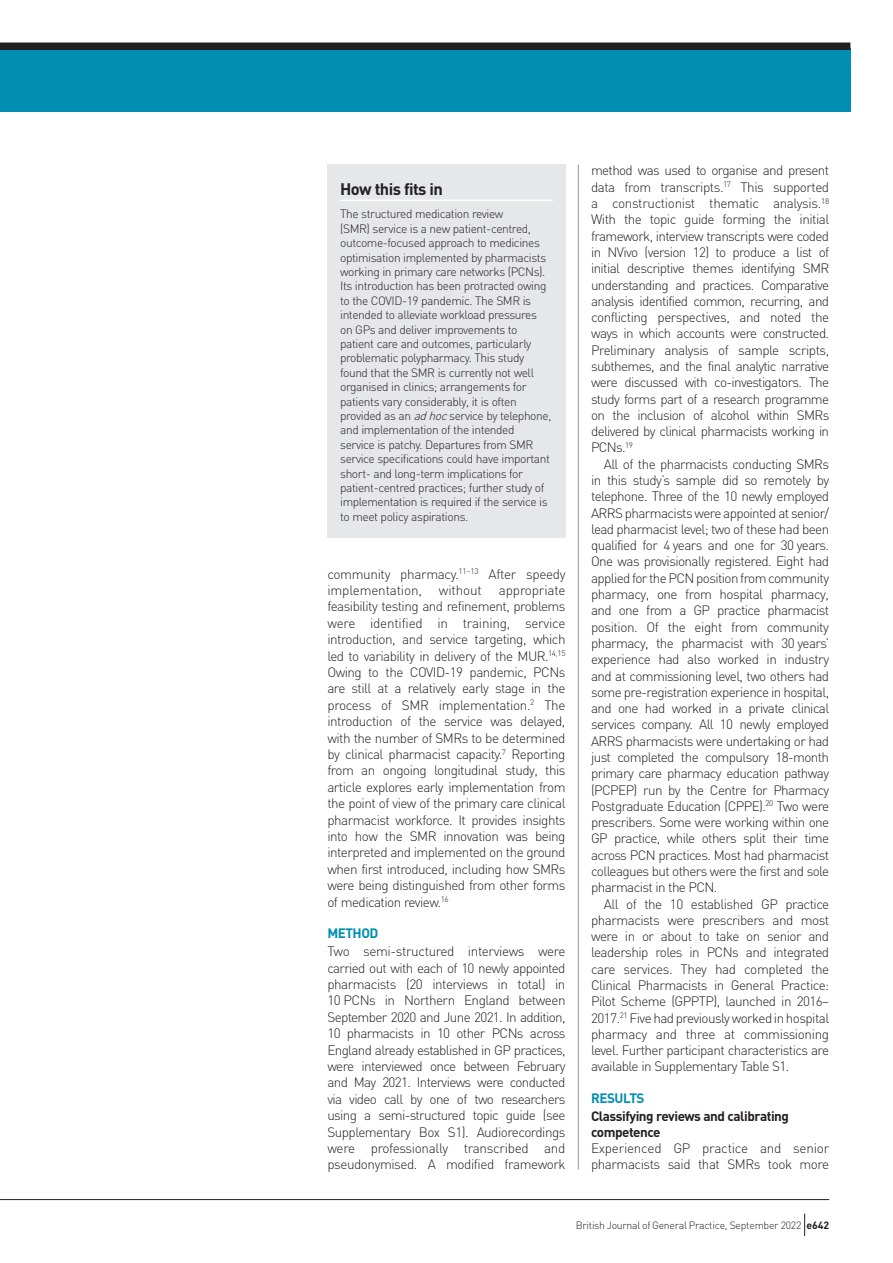
<style>
.page{position:relative;width:893px;height:1263px;background:#fff}
.page>*{position:absolute;margin:0;border:0;box-sizing:border-box;transform-origin:0 0}
.t1{font:700 16.5px "DIN";letter-spacing:-.035em;color:#231f20}
.t2{font:300 13.5px/16.4px "DIN";letter-spacing:-.04em;color:#231f20;text-align:justify}
.t3{font:700 13.5px/16.4px "DIN";letter-spacing:-.035em;color:#231f20}
.t4{font:700 13.5px "DIN";letter-spacing:-.04em;color:#008fb3}
.t5{font:300 13.5px "DIN";letter-spacing:-.01em;color:#231f20}
.t6{font:300 12px/14.4px "DIN";letter-spacing:-.035em;color:#231f20}
.t7{font:300 10.5px "DIN";letter-spacing:-.025em;color:#231f20}
.s1{font-style:italic}
.s2{font-weight:700}
</style>
<div class="page">
<div style="left:0;top:48px;width:850px;height:63px;background:#008fb3"></div>
<div style="left:0;top:43px;width:850px;height:7px;background:#231f20"></div>
<hr style="left:578px;top:165px;width:1px;height:1004px;background:#939598">
<div style="left:327px;top:165px;width:239px;height:373px;background:#e6e7e9"></div>
<hr style="left:340px;top:200px;width:213px;height:1px;background:#fff">
<hr style="left:0;top:1199px;width:829px;height:1px;background:#231f20">
<svg style="left:804px;top:1213px;width:1px;height:23px"></svg>
<p class="t1" style="left:340px;top:179px;width:104px">How this fits in</p>
<p class="t6" style="left:340px;top:207px;width:213px">The structured medication review<br>(SMR) service is a new patient-centred, outcome-focused approach to medicines optimisation implemented by pharmacists working in primary care networks (PCNs).<br>Its introduction has been protracted owing to the COVID-19 pandemic. The SMR is intended to alleviate workload pressures on GPs and deliver improvements to patient care and outcomes, particularly problematic polypharmacy. This study found that the SMR is currently not well organised in clinics; arrangements for patients vary considerably, it is often provided as an <span class="s1">adhoc</span>service by telephone, and implementation of the intended service is patchy. Departures from SMR service specifications could have important short- and long-term implications for patient-centred practices; further study of implementation is required if the service is to meet policy aspirations.</p>
<p class="t2" style="left:327px;top:565px;width:240px">community pharmacy.<sup>11–13</sup> After speedy implementation,</p>
<p class="t2" style="left:327px;top:582px;width:240px;text-indent:171px">appropriate feasibility testing and refinement, problems were identified in training, service introduction, and service targeting, which led to variability in delivery of the MUR.<sup>14,15<br></sup>Owing to the COVID-19 pandemic, PCNs are still at a relatively early stage in the process of SMR implementation.<sup>2</sup> The introduction of the service was delayed, with the number of SMRs to be determined by clinical pharmacist capacity.<sup>7</sup> Reporting from an ongoing longitudinal study, this article explores early implementation from the point of view of the primary care clinical pharmacist workforce. It provides insights into how the SMR innovation was being interpreted and implemented on the ground when first introduced, including how SMRs were being distinguished from other forms of medication review.<sup>16</sup></p>
<p class="t4" style="left:327px;top:925px;width:52px">METHOD</p>
<p class="t2" style="left:327px;top:943px;width:240px">Two semi-structured interviews were carried out with each of 10 newly appointed pharmacists (20 interviews in total) in 10 PCNs in Northern England between September 2020 and June 2021. In addition, 10 pharmacists in 10 other PCNs across England already established in GP practices, were interviewed once between February and May 2021. Interviews were conducted via video call by one of two researchers using a semi-structured topic guide (see Supplementary Box S1). Audiorecordings were professionally transcribed and pseudonymised. A modified framework</p>
<p class="t5" style="left:439px;top:582px;width:44px">without</p>
<p class="t2" style="left:591px;top:162px;width:240px">method was used to organise and present data from transcripts.<sup>17</sup> This supported a constructionist thematic analysis.<sup>18<br></sup>With the topic guide forming the initial framework, interview transcripts were coded in NVivo (version 12) to produce a list of initial descriptive themes identifying SMR understanding and practices. Comparative analysis identified common, recurring, and conflicting perspectives, and noted the ways in which accounts were constructed.<br>Preliminary analysis of sample scripts, subthemes, and the final analytic narrative were discussed with co-investigators. The study forms part of a research programme on the inclusion of alcohol within SMRs delivered by clinical pharmacists working in PCNs.<sup>19</sup></p>
<p class="t2" style="left:591px;top:455px;width:240px;text-indent:13px">All of the pharmacists conducting SMRs in this study’s sample did so remotely by telephone. Three of the 10 newly employed ARRS pharmacists were appointed at senior/ lead pharmacist level; two of these had been qualified for 4 years and one for 30 years.<br>One was provisionally registered. Eight had applied for the PCN position from community pharmacy, one from hospital pharmacy, and one from a GP practice pharmacist position. Of the eight from community pharmacy, the pharmacist with 30 years’ experience had also worked in industry and at commissioning level, two others had some pre-registration experience in hospital, and one had worked in a private clinical services company. All 10 newly employed ARRS pharmacists were undertaking or had just completed the compulsory 18-month primary care pharmacy education pathway (PCPEP) run by the Centre for Pharmacy Postgraduate Education (CPPE).<sup>20</sup> Two were prescribers. Some were working within one GP practice, while others split their time across PCN practices. Most had pharmacist colleagues but others were the first and sole pharmacist in the PCN.</p>
<p class="t2" style="left:591px;top:895px;width:240px;text-indent:13px">All of the 10 established GP practice pharmacists were prescribers and most were in or about to take on senior and leadership roles in PCNs and integrated care services. They had completed the Clinical Pharmacists in General Practice:<br>Pilot Scheme (GPPTP), launched in 2016– 2017.<sup>21</sup> Five had previously worked in hospital pharmacy and three at commissioning level. Further participant characteristics are available in Supplementary Table S1.</p>
<p class="t4" style="left:591px;top:1089px;width:55px">RESULTS</p>
<p class="t3" style="left:591px;top:1107px;width:199px">Classifying reviews and calibrating competence</p>
<p class="t2" style="left:591px;top:1140px;width:240px">Experienced GP practice and senior pharmacists said that SMRs took more</p>
<p class="t7" style="left:576px;top:1219px;width:255px">British Journal of General Practice, September 2022 <span class="s2">e642</span></p>
</div>
